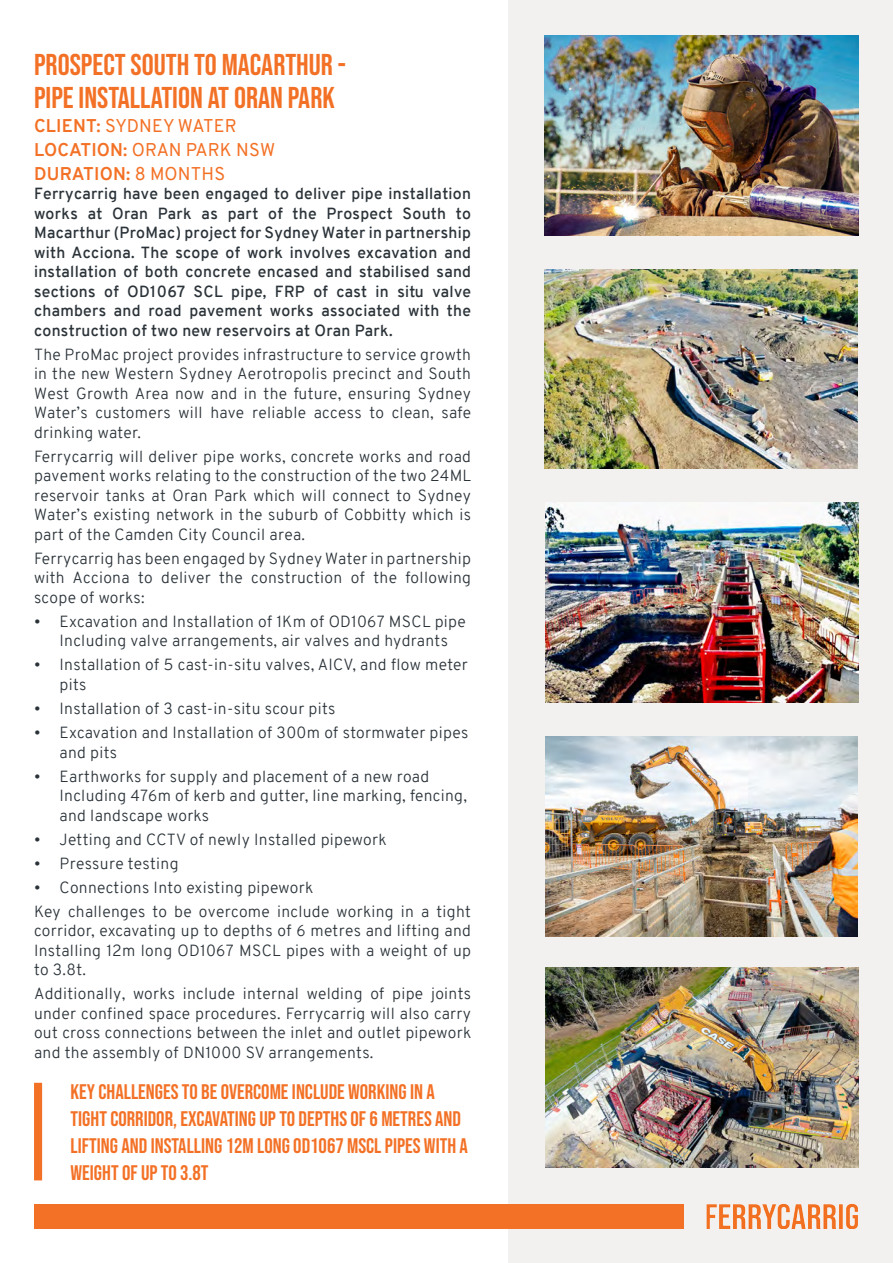
<style>
.page{position:relative;width:893px;height:1263px;background:#fff}
.page>*{position:absolute;margin:0;border:0;box-sizing:border-box;transform-origin:0 0}
.t1{font:30px/33px "Bebas Neue";color:#f37126}
.t2{font:21px/27px "Bebas Neue";color:#f37126}
.t3{font:18px/24px "Overpass";letter-spacing:.005em;color:#f37126}
.t4{font:300 15.75px/19.5px "Overpass";letter-spacing:.02em;color:#2b3339;text-align:justify}
.t5{font:600 15.75px/19.5px "Overpass";letter-spacing:.02em;color:#2b3339;text-align:justify}
.s1{font-weight:700}
</style>
<div class="page">
<div style="left:509px;top:0;width:384px;height:1263px;background:#f3f1ef"></div>
<img style="left:545px;top:35px;width:313px;height:200px">
<img style="left:545px;top:269px;width:313px;height:200px">
<img style="left:546px;top:736px;width:312px;height:200px">
<img style="left:546px;top:503px;width:313px;height:199px">
<img style="left:546px;top:967px;width:313px;height:200px">
<div style="left:34px;top:1083px;width:8px;height:97px;background:#f37126"></div>
<img style="left:762px;top:1204px;width:96px;height:25px">
<div style="left:34px;top:1204px;width:649px;height:25px;background:#f37126"></div>
<h1 class="t1" style="left:34px;top:48px;width:313px">PROSPECT SOUTH TO MACARTHUR -<br>PIPE INSTALLATION AT ORAN PARK</h1>
<p class="t3" style="left:34px;top:114px;width:242px"><span class="s1">CLIENT:</span> SYDNEY WATER<br><span class="s1">LOCATION:</span> ORAN PARK NSW<br><span class="s1">DURATION:</span> 8 MONTHS</p>
<p class="t5" style="left:34px;top:184px;width:439px">Ferrycarrig have been engaged to deliver pipe installation works at Oran Park as part of the Prospect South to Macarthur (ProMac) project for Sydney Water in partnership with Acciona. The scope of work involves excavation and installation of both concrete encased and stabilised sand sections of OD1067 SCL pipe, FRP of cast in situ valve chambers and road pavement works associated with the construction of two new reservoirs at Oran Park.</p>
<p class="t4" style="left:34px;top:345px;width:439px">The ProMac project provides infrastructure to service growth in the new Western Sydney Aerotropolis precinct and South West Growth Area now and in the future, ensuring Sydney Water’s customers will have reliable access to clean, safe drinking water.</p>
<p class="t4" style="left:34px;top:447px;width:439px">Ferrycarrig will deliver pipe works, concrete works and road pavement works relating to the construction of the two 24ML reservoir tanks at Oran Park which will connect to Sydney Water’s existing network in the suburb of Cobbitty which is part of the Camden City Council area.</p>
<p class="t4" style="left:34px;top:549px;width:439px">Ferrycarrig has been engaged by Sydney Water in partnership with Acciona to deliver the construction of the following scope of works:</p>
<p class="t4" style="left:34px;top:612px;width:433px;text-align:center">• Excavation and Installation of 1Km of OD1067 MSCL pipe<br>Including valve arrangements, air valves and hydrants</p>
<p class="t4" style="left:60px;top:655px;width:410px;text-indent:-26px">• Installation of 5 cast-in-situ valves, AICV, and flow meter pits</p>
<p class="t4" style="left:34px;top:699px;width:303px">• Installation of 3 cast-in-situ scour pits</p>
<p class="t4" style="left:60px;top:723px;width:410px;text-indent:-26px">• Excavation and Installation of 300m of stormwater pipes and pits</p>
<p class="t4" style="left:60px;top:766px;width:409px;text-align:left;text-indent:-26px">• Earthworks for supply and placement of a new road<br>Including 476m of kerb and gutter, line marking, fencing, and landscape works</p>
<p class="t4" style="left:34px;top:829px;width:354px">• Jetting and CCTV of newly Installed pipework</p>
<p class="t4" style="left:34px;top:853px;width:146px">• Pressure testing</p>
<p class="t4" style="left:34px;top:875px;width:439px;line-height:24px">• Connections Into existing pipework<br>Key challenges to be overcome include working in a tight</p>
<p class="t4" style="left:34px;top:921px;width:439px">corridor, excavating up to depths of 6 metres and lifting and Installing 12m long OD1067 MSCL pipes with a weight of up to 3.8t.</p>
<p class="t4" style="left:34px;top:984px;width:439px">Additionally, works include internal welding of pipe joints under confined space procedures. Ferrycarrig will also carry out cross connections between the inlet and outlet pipework and the assembly of DN1000 SV arrangements.</p>
<h2 class="t2" style="left:71px;top:1078px;width:399px">KEY CHALLENGES TO BE OVERCOME INCLUDE WORKING IN A TIGHT CORRIDOR, EXCAVATING UP TO DEPTHS OF 6 METRES AND LIFTING AND INSTALLING 12M LONG OD1067 MSCL PIPES WITH A WEIGHT OF UP TO 3.8T</h2>
</div>
